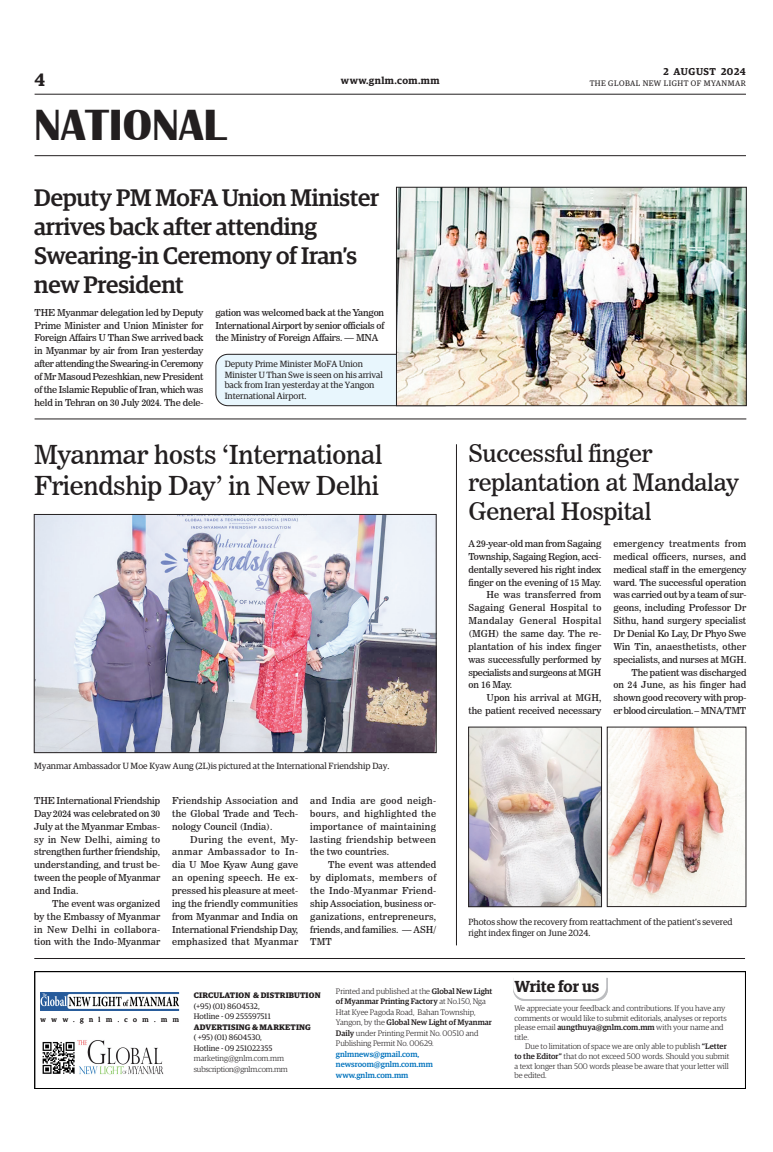
<style>
.page{position:relative;width:773px;height:1152px;background:#fff}
.page>*{position:absolute;margin:0;border:0;box-sizing:border-box;transform-origin:0 0}
.t1{font:700 45px "Britannic";color:#231f20}
._2_Clm_Head{font:26px/31.2px "News 706 BT Roman C";letter-spacing:-.01em;color:#231f20}
._2_Clm_Head-2{font:500 24px/28.8px "Guardian Egyp";letter-spacing:-.01em;color:#231f20}
._2_Clm_Head-3{font:24px/28.8px "News 706 BT Roman C";letter-spacing:-.01em;color:#231f20}
.t2{font:600 18px "Guardian Egyp";color:#231f20}
.t3{font:600 16px "Guardian Egyp";letter-spacing:-.005em;color:#231f20}
.t4{font:600 10px "Guardian Egyp";letter-spacing:.05em;color:#231f20}
._2nd_Body{font:9.5px/12.9px "News 706 BT Roman C";letter-spacing:.01em;color:#231f20;text-align:justify}
.Normal_Para{font:9.5px/12.9px "News 706 BT Roman C";letter-spacing:-.01em;color:#231f20;text-align:justify}
._2nd_Body-2{font:9.5px/12.9px "News 706 BT Roman C";letter-spacing:-.01em;color:#231f20;text-align:right}
.t5{font:9px/10.8px "Guardian Egyp";color:#231f20}
.t6{font:300 8px/9.6px "Guardian Egyp";color:#231f20}
.t7{font:8px "Guardian Egyp";color:#231f20}
.t8{font:500 8px/10.5px "Guardian Egyp";color:#0072bc}
.t9{font:700 8px "Guardian Egyp";letter-spacing:.02em;color:#231f20}
.t10{font:8px "Guardian Egyp";letter-spacing:.06em;color:#231f20}
.t11{font:300 8px "Guardian Egyp";letter-spacing:-.02em;color:#231f20}
.t12{font:7px "Guardian Egyp";letter-spacing:.785em;color:#231f20}
.s1{font-weight:500}
</style>
<div class="page">
<hr style="left:35px;top:94px;width:711px;height:1px;background:#231f20">
<hr style="left:35px;top:155px;width:711px;height:1px;background:#231f20">
<div style="left:216px;top:354px;width:240px;height:52px;background:#e8f6fd;border-radius:12px"></div>
<div style="left:216px;top:354px;width:240px;height:52px;border:1px solid #231f20;border-radius:12px"></div>
<img style="left:42px;top:1040px;width:122px;height:35px">
<div style="left:34px;top:971px;width:712px;height:118px;border:1px solid #000"></div>
<svg style="left:513px;top:978px;width:94px;height:23px"></svg>
<img style="left:41px;top:993px;width:138px;height:17px">
<hr style="left:34px;top:958px;width:711px;height:1px;background:#231f20">
<img style="left:398px;top:189px;width:346px;height:215px">
<div style="left:396px;top:187px;width:350px;height:219px;border:1px solid #231f20"></div>
<hr style="left:35px;top:419px;width:711px;height:1px;background:#231f20">
<img style="left:609px;top:729px;width:135px;height:176px">
<div style="left:607px;top:727px;width:139px;height:180px;border:1px solid #231f20"></div>
<img style="left:470px;top:729px;width:129px;height:176px">
<div style="left:468px;top:727px;width:133px;height:180px;border:1px solid #231f20"></div>
<img style="left:36px;top:516px;width:398px;height:235px">
<div style="left:34px;top:514px;width:402px;height:239px;border:1px solid #231f20"></div>
<hr style="left:456px;top:444px;width:1px;height:501px;background:#231f20">
<h3 class="t2" style="left:35px;top:67px;width:12px">4</h3>
<h1 class="t1" style="left:34px;top:100px;width:193px">NATIONAL</h1>
<p class="t4" style="left:663px;top:64px;width:84px">2 AUGUST 2024</p>
<p class="t4" style="left:341px;top:73px;width:100px">www.gnlm.com.mm</p>
<p class="t10" style="left:589px;top:78px;width:158px">THE GLOBAL NEW LIGHT OF MYANMAR</p>
<p class="_2_Clm_Head-2" style="left:34px;top:182px;width:346px">Deputy PM MoFA Union Minister arrives back after attending<br>Swearing-in Ceremony of Iran’s new President</p>
<p class="Normal_Para" style="left:35px;top:306px;width:170px">THE Myanmar delegation led by Deputy Prime Minister and Union Minister for Foreign Affairs U Than Swe arrived back in Myanmar by air from Iran yesterday after attending the Swearing-in Ceremony of Mr Masoud Pezeshkian, new President of the Islamic Republic of Iran, which was held in Tehran on 30 July 2024. The dele-</p>
<p class="Normal_Para" style="left:215px;top:306px;width:170px">gation was welcomed back at the Yangon International Airport by senior officials of the Ministry of Foreign Affairs. — MNA</p>
<p class="t5" style="left:225px;top:358px;width:160px">Deputy Prime Minister MoFA Union Minister U Than Swe is seen on his arrival back from Iran yesterday at the Yangon International Airport.</p>
<p class="_2_Clm_Head" style="left:34px;top:439px;width:349px">Myanmar hosts ‘International<br>Friendship Day’ in New Delhi</p>
<p class="t5" style="left:34px;top:760px;width:357px">Myanmar Ambassador U Moe Kyaw Aung (2L)is pictured at the International Friendship Day.</p>
<p class="Normal_Para" style="left:34px;top:794px;width:127px">THE International Friendship Day 2024 was celebrated on 30<br>July at the Myanmar Embas&shy;sy in New Delhi, aiming to strengthen further friendship, understanding, and trust be&shy;tween the people of Myanmar and India.</p>
<p class="_2nd_Body" style="left:34px;top:897px;width:127px;text-indent:18px">The event was organized by the Embassy of Myanmar in New Delhi in collabora&shy;tion with the Indo-Myanmar</p>
<p class="_2nd_Body" style="left:172px;top:794px;width:127px">Friendship Association and the Global Trade and Tech&shy;nology Council (India).</p>
<p class="_2nd_Body" style="left:172px;top:833px;width:127px;text-indent:18px">During the event, My&shy;anmar Ambassador to In&shy;dia U Moe Kyaw Aung gave an opening speech. He ex&shy;pressed his pleasure at meet&shy;ing the friendly communities from Myanmar and India on International Friendship Day, emphasized that Myanmar</p>
<p class="_2nd_Body" style="left:310px;top:794px;width:127px">and India are good neigh&shy;bours, and highlighted the importance of maintaining lasting friendship between the two countries.</p>
<p class="_2nd_Body" style="left:310px;top:858px;width:127px;text-indent:18px">The event was attended by diplomats, members of the Indo-Myanmar Friend&shy;ship Association, business or&shy;ganizations, entrepreneurs, friends, and families. — ASH/ TMT</p>
<p class="_2_Clm_Head-3" style="left:468px;top:439px;width:272px">Successful finger replantation at Mandalay<br>General Hospital</p>
<p class="Normal_Para" style="left:468px;top:537px;width:134px">A 29-year-old man from Sagaing Township, Sagaing Region, acci&shy;dentally severed his right index finger on the evening of 15 May.</p>
<p class="_2nd_Body" style="left:468px;top:589px;width:134px;text-indent:18px">He was transferred from Sagaing General Hospital to Mandalay General Hospital (MGH) the same day. The re&shy;plantation of his index finger was successfully performed by specialists and surgeons at MGH on 16 May.</p>
<p class="_2nd_Body-2" style="left:468px;top:691px;width:134px">Upon his arrival at MGH,<br>the patient received necessary</p>
<p class="_2nd_Body" style="left:613px;top:537px;width:134px">emergency treatments from medical officers, nurses, and medical staff in the emergency ward. The successful operation was carried out by a team of sur&shy;geons, including Professor Dr Sithu, hand surgery specialist Dr Denial Ko Lay, Dr Phyo Swe Win Tin, anaesthetists, other specialists, and nurses at MGH.</p>
<p class="_2nd_Body" style="left:613px;top:666px;width:134px;text-indent:18px">The patient was discharged on 24 June, as his finger had shown good recovery with prop&shy;er blood circulation. – MNA/TMT</p>
<p class="t5" style="left:468px;top:916px;width:265px">Photos show the recovery from reattachment of the patient’s severed right index finger on June 2024.</p>
<p class="t12" style="left:41px;top:1014px;width:140px">www.gnlm.com.mm</p>
<p class="t9" style="left:194px;top:989px;width:128px">CIRCULATION &amp; DISTRIBUTION</p>
<p class="t7" style="left:194px;top:1001px;width:67px">(+95) (01) 8604532,</p>
<p class="t7" style="left:194px;top:1011px;width:78px">Hotline - 09 255597511</p>
<p class="t9" style="left:194px;top:1021px;width:118px">ADVERTISING &amp; MARKETING</p>
<p class="t7" style="left:194px;top:1032px;width:70px">( +95) (01) 8604530,</p>
<p class="t7" style="left:194px;top:1043px;width:80px">Hotline - 09 251022355</p>
<p class="t6" style="left:194px;top:1053px;width:92px">marketing@gnlm.com.mm</p>
<p class="t11" style="left:194px;top:1064px;width:95px">subscription@gnlm.com.mm</p>
<p class="t6" style="left:336px;top:985px;width:158px;line-height:10.5px">Printed and published at the <span class="s1">Global New Light of Myanmar Printing Factory</span> at No.150, Nga Htat Kyee Pagoda Road, Bahan Township, Yangon, by the <span class="s1">Global New Light of Myanmar Daily</span> under Printing Permit No. 00510 and Publishing Permit No. 00629.</p>
<p class="t8" style="left:336px;top:1048px;width:98px">gnlmnews@gmail.com, newsroom@gnlm.com.mm www.gnlm.com.mm</p>
<p class="t3" style="left:514px;top:974px;width:86px">Write for us</p>
<p class="t6" style="left:514px;top:1003px;width:214px">We appreciate your feedback and contributions. If you have any comments or would like to submit editorials, analyses or reports please email <span class="s1">aungthuya@gnlm.com.mm</span> with your name and title.</p>
<p class="t6" style="left:514px;top:1041px;width:216px;text-indent:11px">Due to limitation of space we are only able to publish <span class="s1">“Letter to the Editor”</span> that do not exceed 500 words. Should you submit a text longer than 500 words please be aware that your letter will be edited.</p>
</div>
